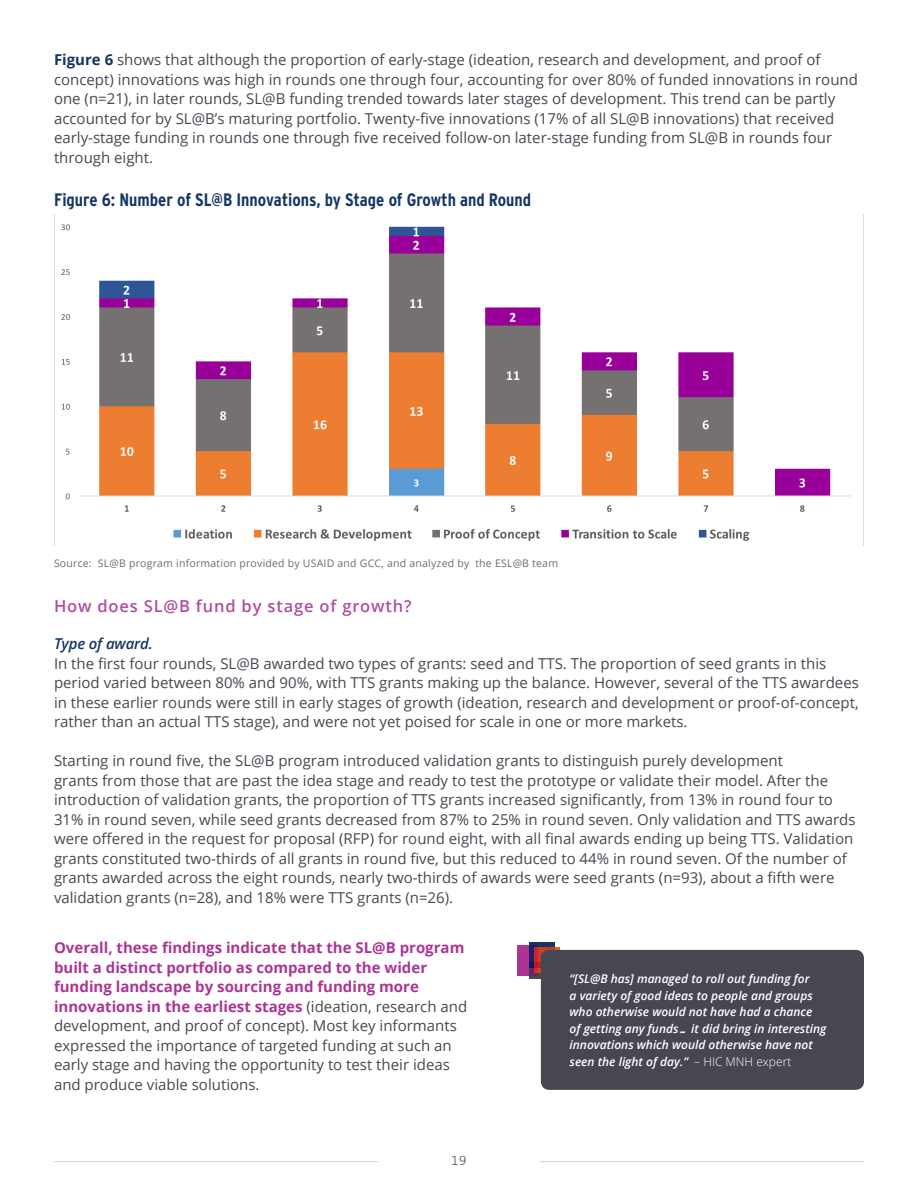
<style>
.page{position:relative;width:918px;height:1188px;background:#fff}
.page>*{position:absolute;margin:0;border:0;box-sizing:border-box;transform-origin:0 0}
.t1{font:700 condensed 18px "Interstate";color:#133663}
.t2{font:600 16.5px "Open Sans";letter-spacing:.05em;color:#b24d9d}
.t3{font:15px/19.5px "Open Sans";color:#474752}
.t4{font:italic 600 15px "Open Sans";letter-spacing:-.01em;color:#133663}
.t5{font:300 13.5px "The Sans B W3";color:#535252}
.t6{font:italic 600 12px/16.5px "Open Sans";color:#fff}
.t7{font:10.5px "Open Sans";letter-spacing:.02em;color:#6c6c74}
.s1{font-weight:700;color:#133663}
.s2{font-weight:700;color:#ac3594}
.s3{font-weight:300;font-style:normal}
</style>
<div class="page">
<hr style="left:54px;top:1161px;width:324px;height:1px;background:#d1d1d4">
<hr style="left:540px;top:1161px;width:324px;height:1px;background:#d1d1d4">
<img style="left:54px;top:215px;width:810px;height:331px">
<svg style="left:554px;top:948px;width:6px;height:2px"></svg>
<svg style="left:529px;top:942px;width:25px;height:21px"></svg>
<svg style="left:530px;top:963px;width:11px;height:16px"></svg>
<svg style="left:517px;top:946px;width:20px;height:30px"></svg>
<div style="left:541px;top:950px;width:323px;height:140px;background:#474752;border-radius:8px"></div>
<p class="t3" style="left:54px;top:50px;width:805px"><span class="s1">Figure 6</span> shows that although the proportion of early-stage (ideation, research and development, and proof of concept) innovations was high in rounds one through four, accounting for over 80% of funded innovations in round one (n=21), in later rounds, SL@B funding trended towards later stages of development. This trend can be partly accounted for by SL@B’s maturing portfolio. Twenty-five innovations (17% of all SL@B innovations) that received early-stage funding in rounds one through five received follow-on later-stage funding from SL@B in rounds four through eight.</p>
<p class="t1" style="left:54px;top:190px;width:479px">Figure 6: Number of SL@B Innovations, by Stage of Growth and Round</p>
<p class="t7" style="left:54px;top:556px;width:506px">Source: SL@B program information provided by USAID and GCC, and analyzed by the ESL@B team</p>
<p class="t2" style="left:54px;top:595px;width:359px">How does SL@B fund by stage of growth?</p>
<p class="t4" style="left:54px;top:634px;width:100px">Type of award.</p>
<p class="t3" style="left:54px;top:653px;width:806px">In the first four rounds, SL@B awarded two types of grants: seed and TTS. The proportion of seed grants in this period varied between 80% and 90%, with TTS grants making up the balance. However, several of the TTS awardees in these earlier rounds were still in early stages of growth (ideation, research and development or proof-of-concept, rather than an actual TTS stage), and were not yet poised for scale in one or more markets.</p>
<p class="t3" style="left:54px;top:751px;width:803px">Starting in round five, the SL@B program introduced validation grants to distinguish purely development<br>grants from those that are past the idea stage and ready to test the prototype or validate their model. After the introduction of validation grants, the proportion of TTS grants increased significantly, from 13% in round four to 31% in round seven, while seed grants decreased from 87% to 25% in round seven. Only validation and TTS awards were offered in the request for proposal (RFP) for round eight, with all final awards ending up being TTS. Validation grants constituted two-thirds of all grants in round five, but this reduced to 44% in round seven. Of the number of grants awarded across the eight rounds, nearly two-thirds of awards were seed grants (n=93), about a fifth were validation grants (n=28), and 18% were TTS grants (n=26).</p>
<p class="t3" style="left:54px;top:938px;width:415px"><span class="s2">Overall, these findings indicate that the SL@B program built a distinct portfolio as compared to the wider funding landscape by sourcing and funding more innovations in the earliest stages</span> (ideation, research and development, and proof of concept). Most key informants expressed the importance of targeted funding at such an early stage and having the opportunity to test their ideas and produce viable solutions.</p>
<p class="t6" style="left:570px;top:971px;width:258px">“[SL@B has] managed to roll out funding for<br>a variety of good ideas to people and groups who otherwise would not have had a chance<br>of getting any funds… it did bring in interesting innovations which would otherwise have not seen the light of day.” <span class="s3">– HIC MNH expert</span></p>
<p class="t5" style="left:451px;top:1152px;width:17px">19</p>
</div>
